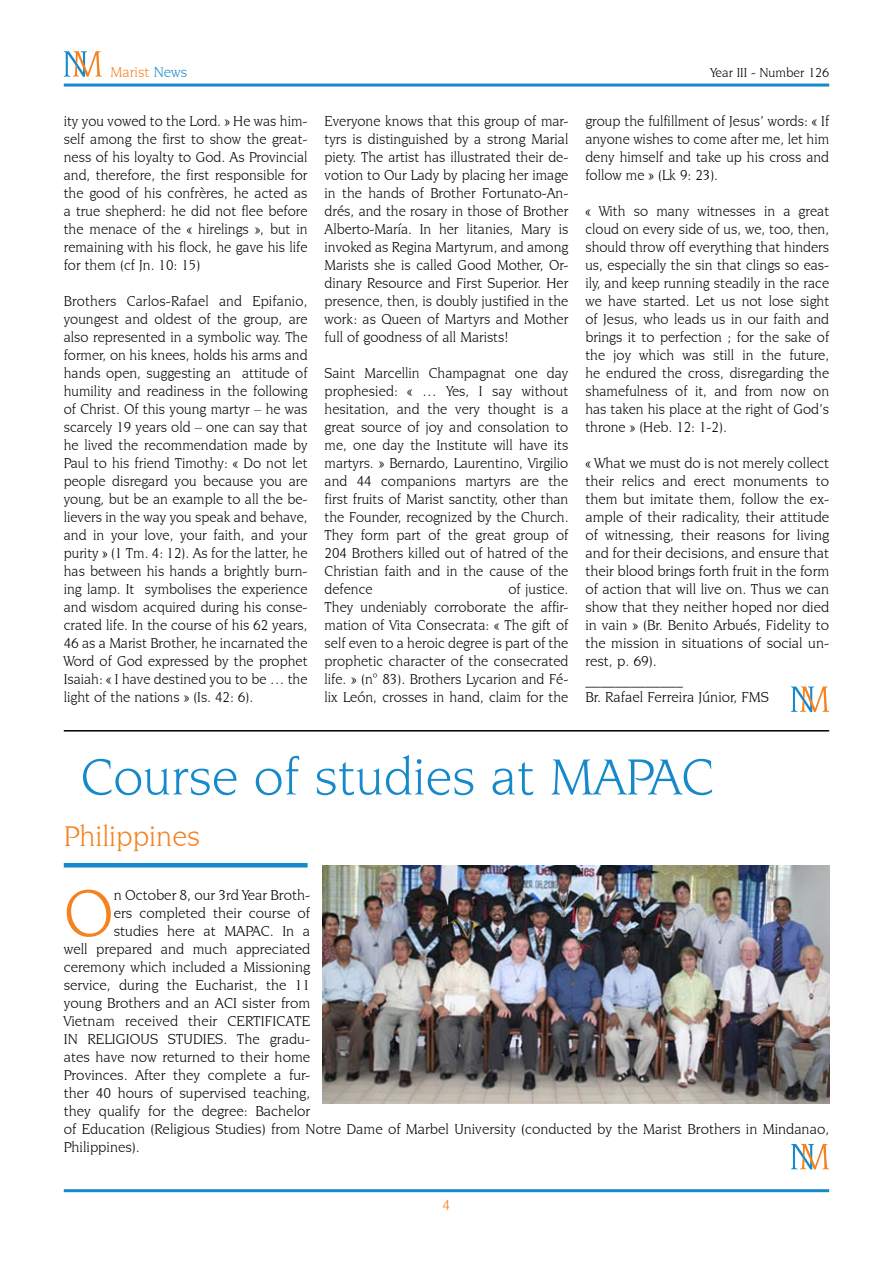
<style>
.page{position:relative;width:893px;height:1263px;background:#fff}
.page>*{position:absolute;margin:0;border:0;box-sizing:border-box;transform-origin:0 0}
.t1{font:70.05px "Novarese IT Cby BT";color:#f5821f}
.t2{font:54px "Novarese IT Cby BT";color:#1689ca}
.t3{font:30px "Novarese IT Cby BT";color:#f5821f}
.t4{font:15px/18px "Novarese IT Cby BT";color:#000;text-align:justify}
.t5{font:15px "Novarese IT Cby BT";color:#f5821f}
.t6{font:13.5px "Novarese IT Cby BT";color:#000}
.s1{color:#1689ca}
</style>
<div class="page">
<hr style="left:64px;top:1189px;width:765px;height:3px;background:#1689ca">
<hr style="left:64px;top:84px;width:765px;height:3px;background:#1689ca">
<svg style="left:64px;top:51px;width:38px;height:26px"></svg>
<hr style="left:64px;top:863px;width:244px;height:4px;background:#1689ca">
<svg style="left:791px;top:686px;width:38px;height:26px"></svg>
<hr style="left:64px;top:730px;width:765px;height:1px;background:#000">
<img style="left:323px;top:865px;width:506px;height:238px">
<svg style="left:791px;top:1144px;width:38px;height:25px"></svg>
<p class="t5" style="left:111px;top:63px;width:78px">Marist <span class="s1">News</span></p>
<p class="t6" style="left:710px;top:64px;width:120px">Year III - Number 126</p>
<p class="t4" style="left:64px;top:112px;width:245px">ity you vowed to the Lord. » He was him&shy;self among the first to show the great&shy;ness of his loyalty to God. As Provincial and, therefore, the first responsible for the good of his confrères, he acted as a true shepherd: he did not flee before the menace of the « hirelings », but in remaining with his flock, he gave his life for them (cf Jn. 10: 15)</p>
<p class="t4" style="left:64px;top:292px;width:245px">Brothers Carlos-Rafael and Epifanio, youngest and oldest of the group, are also represented in a symbolic way. The former, on his knees, holds his arms and hands open, suggesting an attitude of humility and readiness in the following of Christ. Of this young martyr – he was scarcely 19 years old – one can say that he lived the recommendation made by Paul to his friend Timothy: « Do not let people disregard you because you are young, but be an example to all the be&shy;lievers in the way you speak and behave, and in your love, your faith, and your purity » (1 Tm. 4: 12). As for the latter, he has between his hands a brightly burn&shy;ing lamp. It symbolises the experience and wisdom acquired during his conse&shy;crated life. In the course of his 62 years, 46 as a Marist Brother, he incarnated the Word of God expressed by the prophet Isaiah: « I have destined you to be … the light of the nations » (Is. 42: 6).</p>
<p class="t4" style="left:325px;top:112px;width:245px">Everyone knows that this group of mar&shy;tyrs is distinguished by a strong Marial piety. The artist has illustrated their de&shy;votion to Our Lady by placing her image in the hands of Brother Fortunato-An&shy;drés, and the rosary in those of Brother Alberto-María. In her litanies, Mary is invoked as Regina Martyrum, and among Marists she is called Good Mother, Or&shy;dinary Resource and First Superior. Her presence, then, is doubly justified in the work: as Queen of Martyrs and Mother full of goodness of all Marists!</p>
<p class="t4" style="left:325px;top:364px;width:245px">Saint Marcellin Champagnat one day prophesied: « … Yes, I say without hesitation, and the very thought is a great source of joy and consolation to me, one day the Institute will have its martyrs. » Bernardo, Laurentino, Virgilio and 44 companions martyrs are the first fruits of Marist sanctity, other than the Founder, recognized by the Church.<br>They form part of the great group of 204 Brothers killed out of hatred of the Christian faith and in the cause of the defence</p>
<p class="t4" style="left:325px;top:580px;width:245px;text-indent:184px">of justice.<br>They undeniably corroborate the affir&shy;mation of Vita Consecrata: « The gift of self even to a heroic degree is part of the prophetic character of the consecrated life. » (n° 83). Brothers Lycarion and Fé&shy;lix León, crosses in hand, claim for the</p>
<p class="t4" style="left:585px;top:112px;width:245px">group the fulfillment of Jesus’ words: « If anyone wishes to come after me, let him deny himself and take up his cross and follow me » (Lk 9: 23).</p>
<p class="t4" style="left:585px;top:202px;width:245px">« With so many witnesses in a great cloud on every side of us, we, too, then, should throw off everything that hinders us, especially the sin that clings so eas&shy;ily, and keep running steadily in the race we have started. Let us not lose sight of Jesus, who leads us in our faith and brings it to perfection ; for the sake of the joy which was still in the future, he endured the cross, disregarding the shamefulness of it, and from now on has taken his place at the right of God’s throne » (Heb. 12: 1-2).</p>
<p class="t4" style="left:585px;top:454px;width:245px;text-align:left">« What we must do is not merely collect their relics and erect monuments to them but imitate them, follow the ex&shy;ample of their radicality, their attitude of witnessing, their reasons for living and for their decisions, and ensure that their blood brings forth fruit in the form of action that will live on. Thus we can show that they neither hoped nor died in vain » (Br. Benito Arbués, Fidelity to the mission in situations of social un&shy;rest, p. 69).<br>_____________<br>Br. Rafael Ferreira Júnior, FMS</p>
<h2 class="t2" style="left:81px;top:745px;width:635px">Course of studies at MAPAC</h2>
<h3 class="t3" style="left:64px;top:819px;width:138px">Philippines</h3>
<h1 class="t1" style="left:64px;top:872px;width:51px">O</h1>
<p class="t4" style="left:114px;top:886px;width:198px">n October 8, our 3rd Year Broth-</p>
<p class="t4" style="left:114px;top:904px;width:198px">ers completed their course of</p>
<p class="t4" style="left:114px;top:922px;width:198px">studies here at MAPAC. In a</p>
<p class="t4" style="left:64px;top:940px;width:248px">well prepared and much appreciated</p>
<p class="t4" style="left:64px;top:958px;width:248px">ceremony which included a Missioning</p>
<p class="t4" style="left:64px;top:976px;width:248px">service, during the Eucharist, the 11</p>
<p class="t4" style="left:64px;top:994px;width:248px">young Brothers and an ACI sister from</p>
<p class="t4" style="left:64px;top:1012px;width:248px">Vietnam received their CERTIFICATE</p>
<p class="t4" style="left:64px;top:1030px;width:248px">IN RELIGIOUS STUDIES. The gradu-</p>
<p class="t4" style="left:64px;top:1048px;width:248px">ates have now returned to their home</p>
<p class="t4" style="left:64px;top:1066px;width:248px">Provinces. After they complete a fur-</p>
<p class="t4" style="left:64px;top:1084px;width:248px">ther 40 hours of supervised teaching,</p>
<p class="t4" style="left:64px;top:1102px;width:248px">they qualify for the degree: Bachelor</p>
<p class="t4" style="left:64px;top:1120px;width:767px">of Education (Religious Studies) from Notre Dame of Marbel University (conducted by the Marist Brothers in Mindanao,</p>
<p class="t4" style="left:64px;top:1138px;width:78px">Philippines).</p>
</div>
